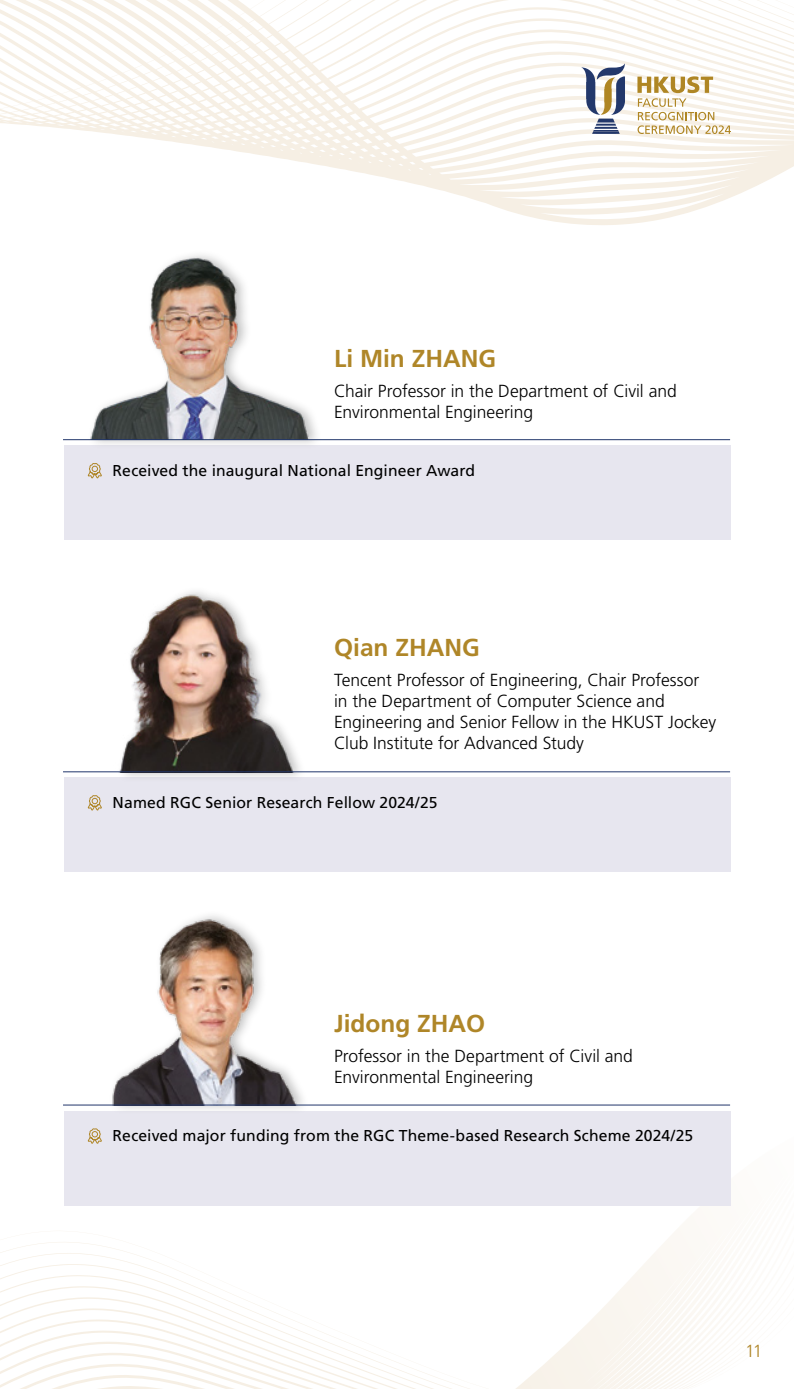
<style>
.page{position:relative;width:794px;height:1389px;background:#fff}
.page>*{position:absolute;margin:0;border:0;box-sizing:border-box;transform-origin:0 0}
.t1{font:700 24.5px "Frutiger LT Std";color:#af8628}
.t2{font:300 17.5px/21px "Frutiger LT Std";color:#000}
.t3{font:300 17.5px "Frutiger LT Std";color:#af8628}
.t4{font:15.75px "Frutiger LT Std";letter-spacing:.005em;color:#000}
</style>
<div class="page">
<svg style="left:0;top:1104px;width:736px;height:285px"></svg>
<svg style="left:0;top:0;width:794px;height:225px"></svg>
<svg style="left:637px;top:76px;width:94px;height:58px"></svg>
<svg style="left:581px;top:63px;width:44px;height:71px"></svg>
<div style="left:64px;top:446px;width:666px;height:94px;background:#e7e6ef"></div>
<div style="left:64px;top:778px;width:666px;height:94px;background:#e7e6ef"></div>
<div style="left:64px;top:1111px;width:666px;height:94px;background:#e7e6ef"></div>
<div style="left:87px;top:250px;width:235px;height:199px;background:#878787;opacity:.5"></div>
<img style="left:87px;top:250px;width:235px;height:189px">
<div style="left:116px;top:586px;width:190px;height:196px;background:#878787;opacity:.5"></div>
<img style="left:92px;top:586px;width:206px;height:187px">
<div style="left:109px;top:911px;width:200px;height:204px;background:#878787;opacity:.5"></div>
<img style="left:63px;top:916px;width:264px;height:189px">
<svg style="left:87px;top:463px;width:15px;height:16px"></svg>
<svg style="left:87px;top:795px;width:15px;height:16px"></svg>
<svg style="left:87px;top:1128px;width:15px;height:16px"></svg>
<hr style="left:63px;top:439px;width:667px;height:1px;background:#21366b">
<hr style="left:63px;top:771px;width:667px;height:1px;background:#21366b">
<hr style="left:63px;top:1105px;width:667px;height:1px;background:#21366b">
<h1 class="t1" style="left:334px;top:344px;width:163px">Li Min ZHANG</h1>
<p class="t2" style="left:334px;top:380px;width:344px">Chair Professor in the Department of Civil and<br>Environmental Engineering</p>
<p class="t4" style="left:113px;top:461px;width:364px">Received the inaugural National Engineer Award</p>
<h1 class="t1" style="left:334px;top:633px;width:147px">Qian ZHANG</h1>
<p class="t2" style="left:334px;top:670px;width:384px">Tencent Professor of Engineering, Chair Professor in the Department of Computer Science and Engineering and Senior Fellow in the HKUST Jockey Club Institute for Advanced Study</p>
<p class="t4" style="left:113px;top:793px;width:326px">Named RGC Senior Research Fellow 2024/25</p>
<h1 class="t1" style="left:334px;top:1009px;width:153px">Jidong ZHAO</h1>
<p class="t2" style="left:334px;top:1045px;width:300px">Professor in the Department of Civil and<br>Environmental Engineering</p>
<p class="t4" style="left:113px;top:1127px;width:582px">Received major funding from the RGC Theme-based Research Scheme 2024/25</p>
<p class="t3" style="left:745px;top:1342px;width:19px">11</p>
</div>
